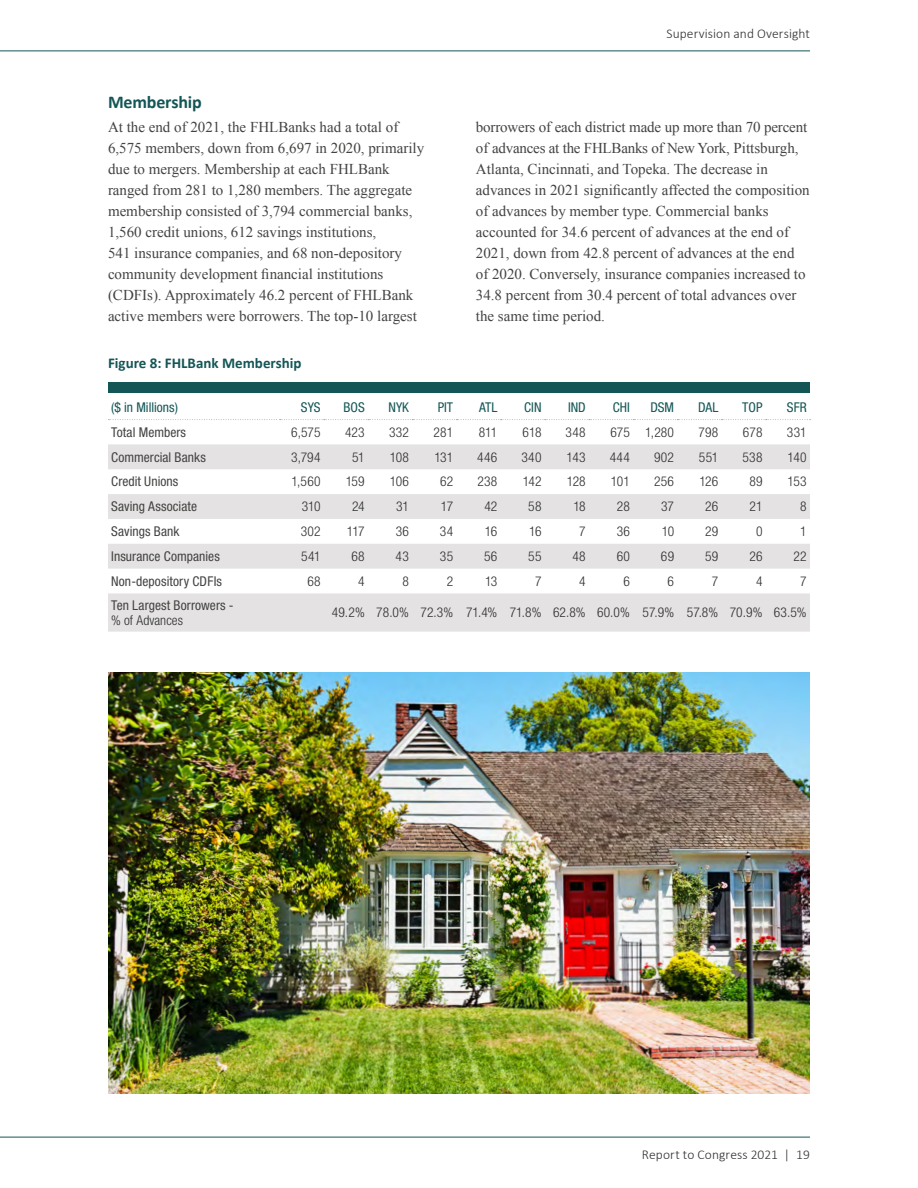
<style>
.page{position:relative;width:918px;height:1188px;background:#fff}
.page>*{position:absolute;margin:0;border:0;box-sizing:border-box;transform-origin:0 0}
.t1{font:700 18px "Calibri";letter-spacing:-.01em;color:#145656}
.t2{font:15px/21px "Times New Roman";color:#434342}
.t3{font:700 15px "Calibri";color:#145656}
.t4{font:300 condensed 13.5px "Helvetica Neue LT Pro";letter-spacing:.01em;color:#2f2f2e}
.t5{font:condensed 13.5px/15px "Helvetica Neue LT Pro";letter-spacing:.005em;color:#434342}
.t6{font:condensed 13.5px "Helvetica Neue LT Pro";color:#145656}
.t7{font:300 13.5px "Calibri";letter-spacing:.005em;color:#2f2f2e}
.s1{font-weight:300;color:#2f2f2e}
</style>
<div class="page">
<hr style="left:0;top:51px;width:810px;height:1px;background:#145656">
<hr style="left:0;top:1137px;width:810px;height:1px;background:#145656">
<div style="left:108px;top:382px;width:702px;height:11px;background:#145656"></div>
<svg style="left:108px;top:444px;width:702px;height:188px;fill:#e4e2e2"></svg>
<svg style="left:108px;top:419px;width:703px;height:1px"></svg>
<img style="left:108px;top:673px;width:702px;height:421px">
<p class="t7" style="left:667px;top:25px;width:145px">Supervision and Oversight</p>
<h4 class="t1" style="left:108px;top:89px;width:95px">Membership</h4>
<p class="t2" style="left:108px;top:116px;width:318px">At the end of 2021, the FHLBanks had a total of 6,575 members, down from 6,697 in 2020, primarily due to mergers. Membership at each FHLBank ranged from 281 to 1,280 members. The aggregate membership consisted of 3,794 commercial banks, 1,560 credit unions, 612 savings institutions,<br>541 insurance companies, and 68 non-depository community development financial institutions (CDFIs). Approximately 46.2 percent of FHLBank active members were borrowers. The top-10 largest</p>
<p class="t2" style="left:476px;top:116px;width:335px">borrowers of each district made up more than 70 percent of advances at the FHLBanks of New York, Pittsburgh, Atlanta, Cincinnati, and Topeka. The decrease in advances in 2021 significantly affected the composition of advances by member type. Commercial banks accounted for 34.6 percent of advances at the end of 2021, down from 42.8 percent of advances at the end of 2020. Conversely, insurance companies increased to 34.8 percent from 30.4 percent of total advances over the same time period.</p>
<p class="t3" style="left:108px;top:352px;width:195px">Figure 8: FHLBank Membership</p>
<p class="t6" style="left:111px;top:399px;width:68px">($ in Millions)</p>
<p class="t6" style="left:301px;top:399px;width:21px">SYS</p>
<p class="t6" style="left:344px;top:399px;width:23px">BOS</p>
<p class="t6" style="left:389px;top:399px;width:22px">NYK</p>
<p class="t6" style="left:438px;top:399px;width:17px">PIT</p>
<p class="t6" style="left:479px;top:399px;width:20px">ATL</p>
<p class="t6" style="left:524px;top:399px;width:19px">CIN</p>
<p class="t6" style="left:568px;top:399px;width:19px">IND</p>
<p class="t6" style="left:613px;top:399px;width:19px">CHI</p>
<p class="t6" style="left:650px;top:399px;width:25px">DSM</p>
<p class="t6" style="left:698px;top:399px;width:22px">DAL</p>
<p class="t6" style="left:742px;top:399px;width:22px">TOP</p>
<p class="t6" style="left:787px;top:399px;width:21px">SFR</p>
<p class="t5" style="left:111px;top:424px;width:76px">Total Members</p>
<p class="t4" style="left:291px;top:424px;width:31px">6,575</p>
<p class="t4" style="left:345px;top:424px;width:21px">423</p>
<p class="t4" style="left:389px;top:424px;width:21px">332</p>
<p class="t4" style="left:434px;top:424px;width:21px">281</p>
<p class="t4" style="left:479px;top:424px;width:20px">811</p>
<p class="t4" style="left:523px;top:424px;width:20px">618</p>
<p class="t4" style="left:566px;top:424px;width:22px">348</p>
<p class="t4" style="left:610px;top:424px;width:21px">675</p>
<p class="t4" style="left:645px;top:424px;width:31px">1,280</p>
<p class="t4" style="left:699px;top:424px;width:21px">798</p>
<p class="t4" style="left:743px;top:424px;width:21px">678</p>
<p class="t4" style="left:787px;top:424px;width:21px">331</p>
<p class="t5" style="left:111px;top:449px;width:96px">Commercial Banks</p>
<p class="t4" style="left:291px;top:449px;width:31px">3,794</p>
<p class="t4" style="left:352px;top:449px;width:14px">51</p>
<p class="t4" style="left:390px;top:449px;width:21px">108</p>
<p class="t4" style="left:434px;top:449px;width:20px">131</p>
<p class="t4" style="left:477px;top:449px;width:22px">446</p>
<p class="t4" style="left:521px;top:449px;width:22px">340</p>
<p class="t4" style="left:567px;top:449px;width:21px">143</p>
<p class="t4" style="left:610px;top:449px;width:22px">444</p>
<p class="t4" style="left:654px;top:449px;width:21px">902</p>
<p class="t4" style="left:699px;top:449px;width:21px">551</p>
<p class="t4" style="left:742px;top:449px;width:22px">538</p>
<p class="t4" style="left:788px;top:449px;width:21px">140</p>
<p class="t5" style="left:111px;top:474px;width:69px">Credit Unions</p>
<p class="t4" style="left:291px;top:474px;width:31px">1,560</p>
<p class="t4" style="left:346px;top:474px;width:21px">159</p>
<p class="t4" style="left:390px;top:474px;width:21px">106</p>
<p class="t4" style="left:440px;top:474px;width:15px">62</p>
<p class="t4" style="left:477px;top:474px;width:21px">238</p>
<p class="t4" style="left:523px;top:474px;width:20px">142</p>
<p class="t4" style="left:567px;top:474px;width:20px">128</p>
<p class="t4" style="left:611px;top:474px;width:20px">101</p>
<p class="t4" style="left:654px;top:474px;width:21px">256</p>
<p class="t4" style="left:699px;top:474px;width:20px">126</p>
<p class="t4" style="left:749px;top:474px;width:15px">89</p>
<p class="t4" style="left:788px;top:474px;width:21px">153</p>
<p class="t5" style="left:111px;top:499px;width:87px">Saving Associate</p>
<p class="t4" style="left:302px;top:499px;width:20px">310</p>
<p class="t4" style="left:352px;top:499px;width:14px">24</p>
<p class="t4" style="left:396px;top:499px;width:14px">31</p>
<p class="t4" style="left:441px;top:499px;width:14px">17</p>
<p class="t4" style="left:484px;top:499px;width:14px">42</p>
<p class="t4" style="left:528px;top:499px;width:15px">58</p>
<p class="t4" style="left:573px;top:499px;width:14px">18</p>
<p class="t4" style="left:617px;top:499px;width:15px">28</p>
<p class="t4" style="left:661px;top:499px;width:14px">37</p>
<p class="t4" style="left:705px;top:499px;width:15px">26</p>
<p class="t4" style="left:749px;top:499px;width:15px">21</p>
<p class="t4" style="left:800px;top:499px;width:8px">8</p>
<p class="t5" style="left:111px;top:524px;width:70px">Savings Bank</p>
<p class="t4" style="left:301px;top:524px;width:21px">302</p>
<p class="t4" style="left:347px;top:524px;width:19px">117</p>
<p class="t4" style="left:396px;top:524px;width:15px">36</p>
<p class="t4" style="left:440px;top:524px;width:15px">34</p>
<p class="t4" style="left:485px;top:524px;width:14px">16</p>
<p class="t4" style="left:529px;top:524px;width:14px">16</p>
<p class="t4" style="left:579px;top:524px;width:8px">7</p>
<p class="t4" style="left:617px;top:524px;width:15px">36</p>
<p class="t4" style="left:662px;top:524px;width:14px">10</p>
<p class="t4" style="left:705px;top:524px;width:15px">29</p>
<p class="t4" style="left:756px;top:524px;width:8px">0</p>
<p class="t4" style="left:800px;top:524px;width:8px">1</p>
<p class="t5" style="left:111px;top:549px;width:110px">Insurance Companies</p>
<p class="t4" style="left:301px;top:548px;width:21px">541</p>
<p class="t4" style="left:352px;top:548px;width:15px">68</p>
<p class="t4" style="left:396px;top:548px;width:15px">43</p>
<p class="t4" style="left:440px;top:548px;width:15px">35</p>
<p class="t4" style="left:484px;top:548px;width:15px">56</p>
<p class="t4" style="left:528px;top:548px;width:15px">55</p>
<p class="t4" style="left:572px;top:548px;width:15px">48</p>
<p class="t4" style="left:617px;top:548px;width:15px">60</p>
<p class="t4" style="left:661px;top:548px;width:15px">69</p>
<p class="t4" style="left:705px;top:548px;width:15px">59</p>
<p class="t4" style="left:749px;top:548px;width:15px">26</p>
<p class="t4" style="left:793px;top:548px;width:15px">22</p>
<p class="t5" style="left:111px;top:573px;width:112px">Non-depository CDFIs</p>
<p class="t4" style="left:307px;top:573px;width:15px">68</p>
<p class="t4" style="left:358px;top:573px;width:8px">4</p>
<p class="t4" style="left:403px;top:573px;width:8px">8</p>
<p class="t4" style="left:447px;top:573px;width:8px">2</p>
<p class="t4" style="left:485px;top:573px;width:14px">13</p>
<p class="t4" style="left:535px;top:573px;width:8px">7</p>
<p class="t4" style="left:579px;top:573px;width:8px">4</p>
<p class="t4" style="left:623px;top:573px;width:8px">6</p>
<p class="t4" style="left:668px;top:573px;width:8px">6</p>
<p class="t4" style="left:712px;top:573px;width:8px">7</p>
<p class="t4" style="left:756px;top:573px;width:8px">4</p>
<p class="t4" style="left:800px;top:573px;width:8px">7</p>
<p class="t5" style="left:111px;top:597px;width:124px">Ten Largest Borrowers - <span class="s1">% of Advances</span></p>
<p class="t4" style="left:332px;top:605px;width:34px">49.2%</p>
<p class="t4" style="left:376px;top:605px;width:34px">78.0%</p>
<p class="t4" style="left:421px;top:605px;width:34px">72.3%</p>
<p class="t4" style="left:466px;top:605px;width:33px">71.4%</p>
<p class="t4" style="left:510px;top:605px;width:33px">71.8%</p>
<p class="t4" style="left:553px;top:605px;width:34px">62.8%</p>
<p class="t4" style="left:597px;top:605px;width:34px">60.0%</p>
<p class="t4" style="left:643px;top:605px;width:33px">57.9%</p>
<p class="t4" style="left:687px;top:605px;width:33px">57.8%</p>
<p class="t4" style="left:730px;top:605px;width:34px">70.9%</p>
<p class="t4" style="left:774px;top:605px;width:34px">63.5%</p>
<p class="t7" style="left:642px;top:1146px;width:170px">Report to Congress 2021 | 19</p>
</div>
